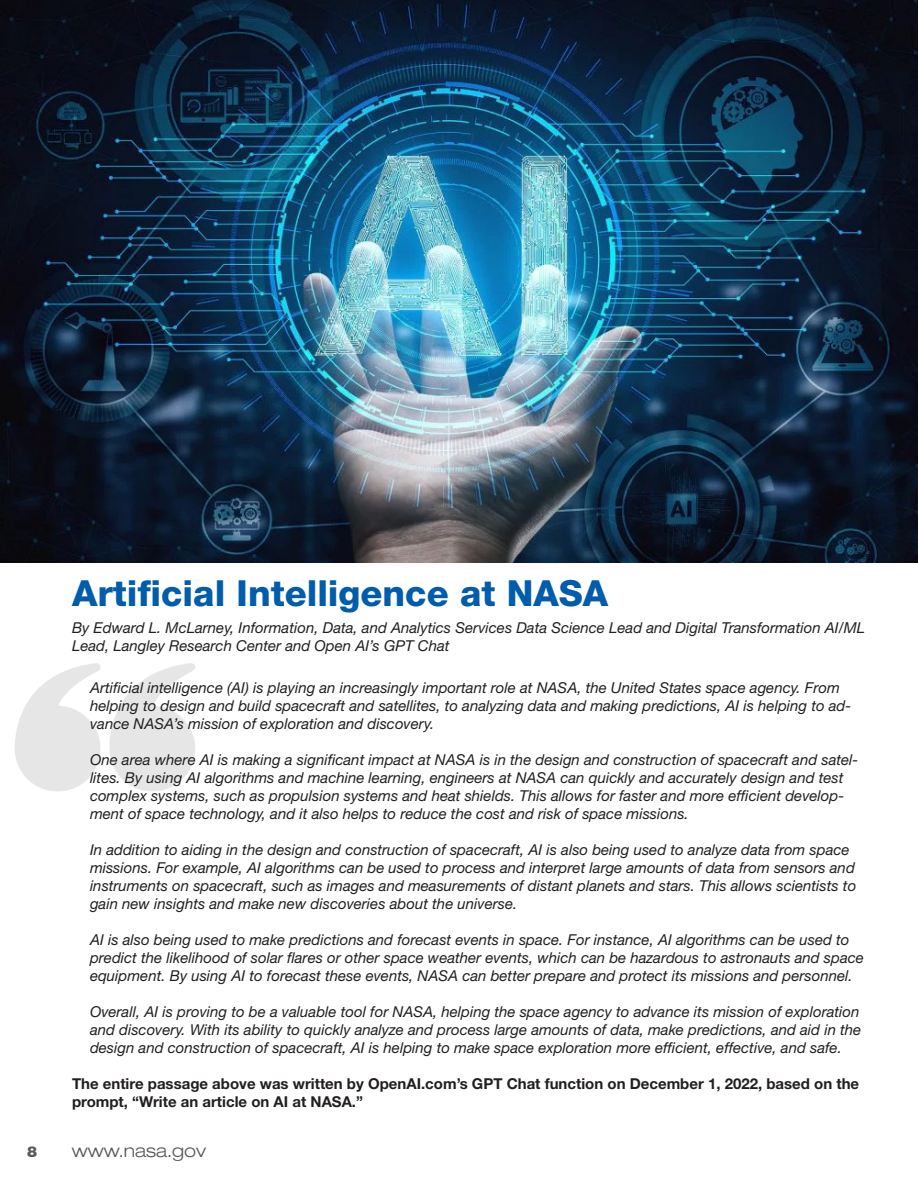
<style>
.page{position:relative;width:918px;height:1188px;background:#fff}
.page>*{position:absolute;margin:0;border:0;box-sizing:border-box;transform-origin:0 0}
.cio_message_title{font:800 36px "Helvetica Neue LT Std";color:#015dab}
.t1{font:300 expanded 18px "Helvetica Neue LT Std";color:#57585a}
.t2{font:italic 15px/18px "Helvetica Neue LT Std";color:#231f20}
.t3{font:700 15px/18px "Helvetica Neue LT Std";color:#231f20}
.t4{font:900 15px "Helvetica Neue LT Std";color:#57585a}
</style>
<div class="page">
<img style="left:14px;top:663px;width:181px;height:128px">
<img style="left:0;top:0;width:918px;height:562px">
<p class="cio_message_title" style="left:72px;top:572px;width:538px">Artificial Intelligence at NASA</p>
<p class="t2" style="left:72px;top:619px;width:795px">By Edward L. McLarney, Information, Data, and Analytics Services Data Science Lead and Digital Transformation AI/ML<br>Lead, Langley Research Center and Open AI’s GPT Chat</p>
<p class="t2" style="left:90px;top:678px;width:763px">Artificial intelligence (AI) is playing an increasingly important role at NASA, the United States space agency. From helping to design and build spacecraft and satellites, to analyzing data and making predictions, AI is helping to ad&shy;vance NASA’s mission of exploration and discovery.</p>
<p class="t2" style="left:90px;top:750px;width:770px">One area where AI is making a significant impact at NASA is in the design and construction of spacecraft and satel&shy;lites. By using AI algorithms and machine learning, engineers at NASA can quickly and accurately design and test complex systems, such as propulsion systems and heat shields. This allows for faster and more efficient develop&shy;ment of space technology, and it also helps to reduce the cost and risk of space missions.</p>
<p class="t2" style="left:90px;top:840px;width:768px">In addition to aiding in the design and construction of spacecraft, AI is also being used to analyze data from space missions. For example, AI algorithms can be used to process and interpret large amounts of data from sensors and instruments on spacecraft, such as images and measurements of distant planets and stars. This allows scientists to gain new insights and make new discoveries about the universe.</p>
<p class="t2" style="left:90px;top:930px;width:775px">AI is also being used to make predictions and forecast events in space. For instance, AI algorithms can be used to predict the likelihood of solar flares or other space weather events, which can be hazardous to astronauts and space equipment. By using AI to forecast these events, NASA can better prepare and protect its missions and personnel.</p>
<p class="t2" style="left:90px;top:1002px;width:773px">Overall, AI is proving to be a valuable tool for NASA, helping the space agency to advance its mission of exploration and discovery. With its ability to quickly analyze and process large amounts of data, make predictions, and aid in the design and construction of spacecraft, AI is helping to make space exploration more efficient, effective, and safe.</p>
<p class="t3" style="left:72px;top:1074px;width:789px">The entire passage above was written by OpenAI.com’s GPT Chat function on December 1, 2022, based on the prompt, “Write an article on AI at NASA.”</p>
<p class="t4" style="left:27px;top:1143px;width:12px">8</p>
<p class="t1" style="left:72px;top:1140px;width:136px">www.nasa.gov</p>
</div>
